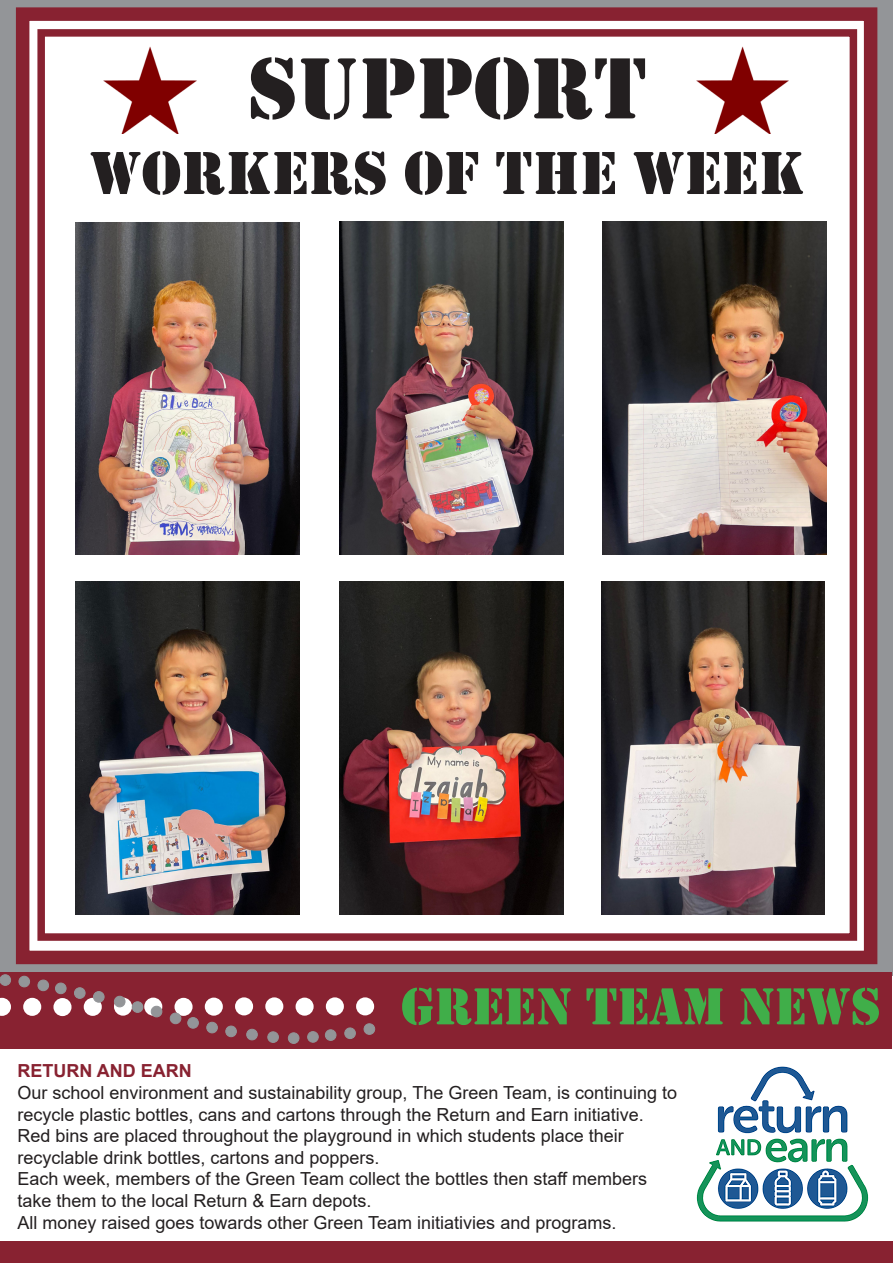
<style>
.page{position:relative;width:893px;height:1263px;background:#fff}
.page>*{position:absolute;margin:0;border:0;box-sizing:border-box;transform-origin:0 0}
.t1{font:90px "Stencil";color:#231f20}
.t2{font:63px "Stencil";color:#231f20}
.t3{font:54px "Stencil";color:#40ae49}
.t4{font:18px/21.6px "Arial";color:#231f20}
.t5{font:700 18px "Arial";color:#882231}
</style>
<div class="page">
<div style="left:0;top:0;width:893px;height:975px;background:#939598"></div>
<div style="left:23px;top:14px;width:848px;height:943px;background:#fff"></div>
<div style="left:16px;top:7px;width:861px;height:957px;border:14px solid #882231"></div>
<div style="left:37px;top:29px;width:820px;height:912px;border:8px solid #882231"></div>
<img style="left:104px;top:46px;width:93px;height:87px">
<img style="left:75px;top:223px;width:224px;height:331px">
<img style="left:696px;top:46px;width:93px;height:87px">
<img style="left:601px;top:581px;width:224px;height:333px">
<img style="left:75px;top:581px;width:224px;height:333px">
<img style="left:340px;top:581px;width:224px;height:333px">
<img style="left:602px;top:221px;width:224px;height:333px">
<img style="left:340px;top:221px;width:224px;height:333px">
<img style="left:696px;top:1066px;width:173px;height:156px">
<div style="left:0;top:1242px;width:893px;height:21px;background:#882231"></div>
<div style="left:0;top:972px;width:892px;height:76px;background:#882231"></div>
<svg style="left:0;top:998px;width:11px;height:18px"></svg>
<div style="left:23px;top:998px;width:18px;height:18px;background:#fff;border-radius:50%"></div>
<div style="left:53px;top:998px;width:19px;height:18px;background:#fff;border-radius:50%"></div>
<div style="left:84px;top:998px;width:18px;height:18px;background:#fff;border-radius:50%"></div>
<svg style="left:114px;top:997px;width:18px;height:19px"></svg>
<svg style="left:144px;top:997px;width:18px;height:19px"></svg>
<div style="left:174px;top:998px;width:19px;height:18px;background:#fff;border-radius:50%"></div>
<div style="left:205px;top:997px;width:18px;height:19px;background:#fff;border-radius:50%"></div>
<div style="left:235px;top:997px;width:18px;height:18px;background:#fff;border-radius:50%"></div>
<div style="left:265px;top:997px;width:18px;height:18px;background:#fff;border-radius:50%"></div>
<div style="left:296px;top:997px;width:18px;height:19px;background:#fff;border-radius:50%"></div>
<div style="left:326px;top:997px;width:18px;height:18px;background:#fff;border-radius:50%"></div>
<div style="left:356px;top:997px;width:18px;height:18px;background:#fff;border-radius:50%"></div>
<div style="left:0;top:975px;width:11px;height:10px;background:#939598;border-radius:50%"></div>
<div style="left:0;top:974px;width:11px;height:11px;border:1px solid #939598;border-radius:50%"></div>
<div style="left:74px;top:988px;width:11px;height:10px;background:#939598;border-radius:50%"></div>
<div style="left:74px;top:987px;width:11px;height:11px;border:1px solid #939598;border-radius:50%"></div>
<div style="left:55px;top:983px;width:11px;height:11px;background:#939598;border-radius:50%"></div>
<div style="left:55px;top:983px;width:11px;height:11px;border:1px solid #939598;border-radius:50%"></div>
<div style="left:38px;top:980px;width:11px;height:11px;background:#939598;border-radius:50%"></div>
<div style="left:38px;top:980px;width:11px;height:11px;border:1px solid #939598;border-radius:50%"></div>
<div style="left:19px;top:976px;width:11px;height:11px;background:#939598;border-radius:50%"></div>
<div style="left:19px;top:976px;width:11px;height:11px;border:1px solid #939598;border-radius:50%"></div>
<div style="left:114px;top:996px;width:11px;height:11px;background:#939598;border-radius:50%"></div>
<div style="left:114px;top:996px;width:11px;height:11px;border:1px solid #939598;border-radius:50%"></div>
<div style="left:93px;top:991px;width:11px;height:11px;background:#939598;border-radius:50%"></div>
<div style="left:93px;top:991px;width:11px;height:11px;border:1px solid #939598;border-radius:50%"></div>
<div style="left:132px;top:1002px;width:11px;height:10px;background:#939598;border-radius:50%"></div>
<div style="left:132px;top:1001px;width:11px;height:11px;border:1px solid #939598;border-radius:50%"></div>
<div style="left:207px;top:1022px;width:10px;height:11px;background:#939598;border-radius:50%"></div>
<div style="left:207px;top:1022px;width:11px;height:11px;border:1px solid #939598;border-radius:50%"></div>
<div style="left:188px;top:1017px;width:10px;height:11px;background:#939598;border-radius:50%"></div>
<div style="left:188px;top:1017px;width:11px;height:11px;border:1px solid #939598;border-radius:50%"></div>
<div style="left:170px;top:1013px;width:11px;height:11px;background:#939598;border-radius:50%"></div>
<div style="left:170px;top:1013px;width:11px;height:11px;border:1px solid #939598;border-radius:50%"></div>
<div style="left:151px;top:1006px;width:11px;height:11px;background:#939598;border-radius:50%"></div>
<div style="left:151px;top:1006px;width:11px;height:11px;border:1px solid #939598;border-radius:50%"></div>
<div style="left:247px;top:1029px;width:10px;height:11px;background:#939598;border-radius:50%"></div>
<div style="left:246px;top:1029px;width:12px;height:11px;border:1px solid #939598;border-radius:50%"></div>
<div style="left:226px;top:1026px;width:10px;height:11px;background:#939598;border-radius:50%"></div>
<div style="left:226px;top:1026px;width:11px;height:11px;border:1px solid #939598;border-radius:50%"></div>
<div style="left:267px;top:1031px;width:12px;height:12px;background:#939598;border-radius:50%"></div>
<div style="left:267px;top:1031px;width:12px;height:12px;border:1px solid #939598;border-radius:50%"></div>
<div style="left:344px;top:1028px;width:12px;height:11px;background:#939598;border-radius:50%"></div>
<div style="left:344px;top:1027px;width:12px;height:12px;border:1px solid #939598;border-radius:50%"></div>
<div style="left:325px;top:1029px;width:11px;height:12px;background:#939598;border-radius:50%"></div>
<div style="left:325px;top:1029px;width:11px;height:12px;border:1px solid #939598;border-radius:50%"></div>
<div style="left:307px;top:1031px;width:12px;height:11px;background:#939598;border-radius:50%"></div>
<div style="left:307px;top:1031px;width:12px;height:12px;border:1px solid #939598;border-radius:50%"></div>
<div style="left:288px;top:1032px;width:11px;height:12px;background:#939598;border-radius:50%"></div>
<div style="left:288px;top:1032px;width:11px;height:12px;border:1px solid #939598;border-radius:50%"></div>
<div style="left:364px;top:1023px;width:11px;height:12px;background:#939598;border-radius:50%"></div>
<div style="left:364px;top:1023px;width:11px;height:12px;border:1px solid #939598;border-radius:50%"></div>
<p class="t1" style="left:248px;top:37px;width:401px">SUPPORT</p>
<p class="t2" style="left:90px;top:137px;width:716px">WORKERS OF THE WEEK</p>
<p class="t3" style="left:401px;top:975px;width:481px">GREEN TEAM NEWS</p>
<p class="t5" style="left:17px;top:1058px;width:176px">RETURN AND EARN</p>
<p class="t4" style="left:17px;top:1082px;width:661px">Our school environment and sustainability group, The Green Team, is continuing to</p>
<p class="t4" style="left:17px;top:1103px;width:628px">recycle plastic bottles, cans and cartons through the Return and Earn initiative.</p>
<p class="t4" style="left:17px;top:1125px;width:608px">Red bins are placed throughout the playground in which students place their recyclable drink bottles, cartons and poppers.</p>
<p class="t4" style="left:17px;top:1168px;width:631px">Each week, members of the Green Team collect the bottles then staff members take them to the local Return &amp; Earn depots.<br>All money raised goes towards other Green Team initiativies and programs.</p>
</div>
